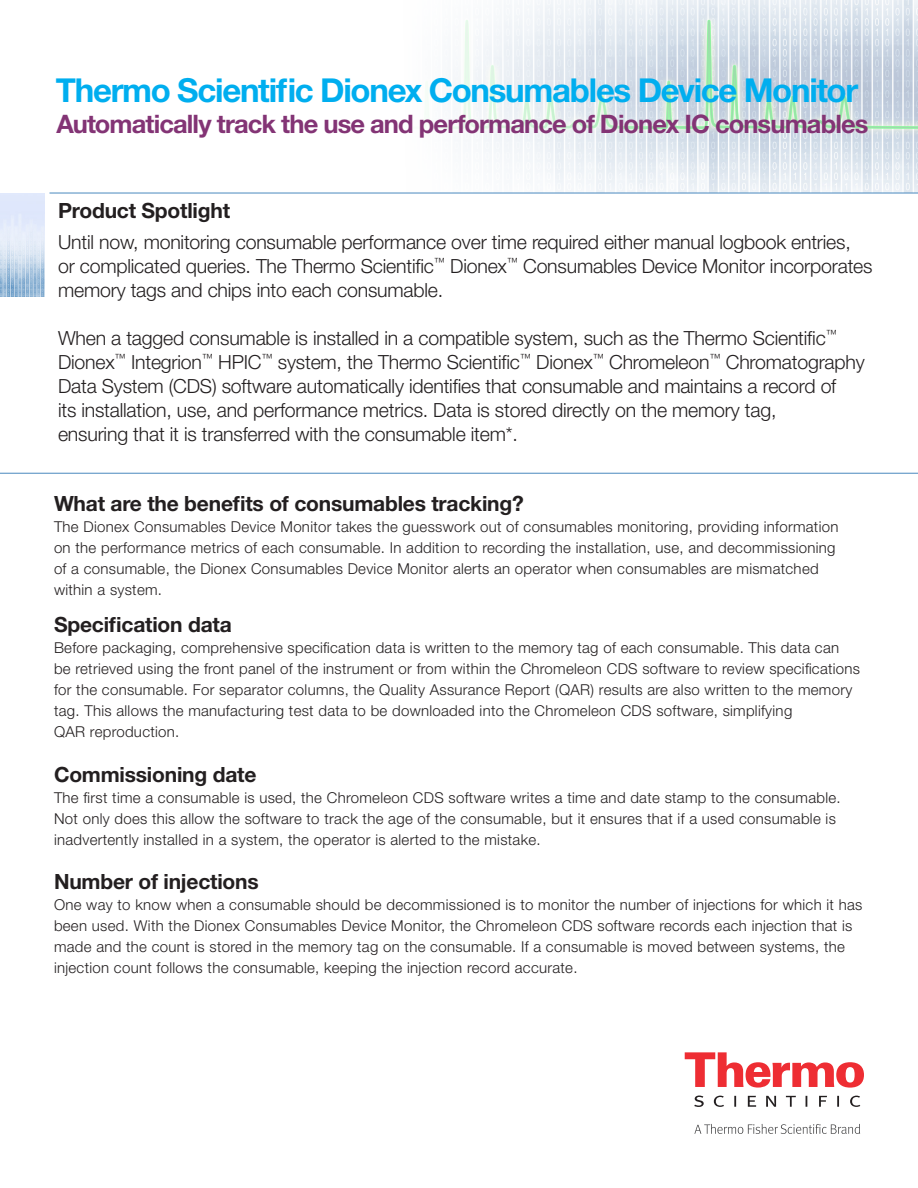
<style>
.page{position:relative;width:918px;height:1188px;background:#fff}
.page>*{position:absolute;margin:0;border:0;box-sizing:border-box;transform-origin:0 0}
.t1{font:700 33px "Helvetica Neue LT Std";letter-spacing:-.04em;color:#00aeef}
.t2{font:700 25.5px "Helvetica Neue LT Std";letter-spacing:-.035em;color:#833475}
.t3{font:700 21px "Helvetica Neue LT Std";letter-spacing:-.01em;color:#231f20}
.t4{font:300 19.5px/24px "Helvetica Neue LT Std";letter-spacing:-.01em;color:#231f20}
.t5{font:300 15px/21px "Helvetica Neue LT Std";letter-spacing:.02em;color:#231f20}
</style>
<div class="page">
<img style="left:49px;top:0;width:869px;height:193px">
<hr style="left:50px;top:193px;width:868px;height:1px;background:#4a89be">
<hr style="left:0;top:473px;width:918px;height:1px;background:#4a89be">
<img style="left:0;top:193px;width:45px;height:104px">
<svg style="left:685px;top:1052px;width:179px;height:36px"></svg>
<svg style="left:694px;top:1096px;width:166px;height:11px"></svg>
<svg style="left:694px;top:1124px;width:166px;height:10px"></svg>
<h1 class="t1" style="left:56px;top:70px;width:804px">Thermo Scientific Dionex Consumables Device Monitor</h1>
<h2 class="t2" style="left:56px;top:108px;width:814px">Automatically track the use and performance of Dionex IC consumables</h2>
<h3 class="t3" style="left:58px;top:198px;width:174px">Product Spotlight</h3>
<p class="t4" style="left:58px;top:230px;width:816px">Until now, monitoring consumable performance over time required either manual logbook entries,<br>or complicated queries. The Thermo Scientific<sup>™</sup> Dionex<sup>™</sup> Consumables Device Monitor incorporates memory tags and chips into each consumable.</p>
<p class="t4" style="left:58px;top:326px;width:808px">When a tagged consumable is installed in a compatible system, such as the Thermo Scientific<sup>™ </sup>Dionex<sup>™</sup> Integrion<sup>™</sup> HPIC<sup>™</sup> system, the Thermo Scientific<sup>™</sup> Dionex<sup>™</sup> Chromeleon<sup>™</sup> Chromatography Data System (CDS) software automatically identifies that consumable and maintains a record of<br>its installation, use, and performance metrics. Data is stored directly on the memory tag,<br>ensuring that it is transferred with the consumable item*.</p>
<h3 class="t3" style="left:54px;top:490px;width:471px">What are the benefits of consumables tracking?</h3>
<p class="t5" style="left:54px;top:516px;width:786px">The Dionex Consumables Device Monitor takes the guesswork out of consumables monitoring, providing information on the performance metrics of each consumable. In addition to recording the installation, use, and decommissioning of a consumable, the Dionex Consumables Device Monitor alerts an operator when consumables are mismatched within a system.</p>
<h3 class="t3" style="left:54px;top:612px;width:179px">Specification data</h3>
<p class="t5" style="left:54px;top:637px;width:808px">Before packaging, comprehensive specification data is written to the memory tag of each consumable. This data can<br>be retrieved using the front panel of the instrument or from within the Chromeleon CDS software to review specifications for the consumable. For separator columns, the Quality Assurance Report (QAR) results are also written to the memory tag. This allows the manufacturing test data to be downloaded into the Chromeleon CDS software, simplifying<br>QAR reproduction.</p>
<h3 class="t3" style="left:54px;top:761px;width:204px">Commissioning date</h3>
<p class="t5" style="left:54px;top:786px;width:788px">The first time a consumable is used, the Chromeleon CDS software writes a time and date stamp to the consumable.<br>Not only does this allow the software to track the age of the consumable, but it ensures that if a used consumable is inadvertently installed in a system, the operator is alerted to the mistake.</p>
<h3 class="t3" style="left:54px;top:868px;width:206px">Number of injections</h3>
<p class="t5" style="left:54px;top:894px;width:810px">One way to know when a consumable should be decommissioned is to monitor the number of injections for which it has been used. With the Dionex Consumables Device Monitor, the Chromeleon CDS software records each injection that is made and the count is stored in the memory tag on the consumable. If a consumable is moved between systems, the injection count follows the consumable, keeping the injection record accurate.</p>
</div>
